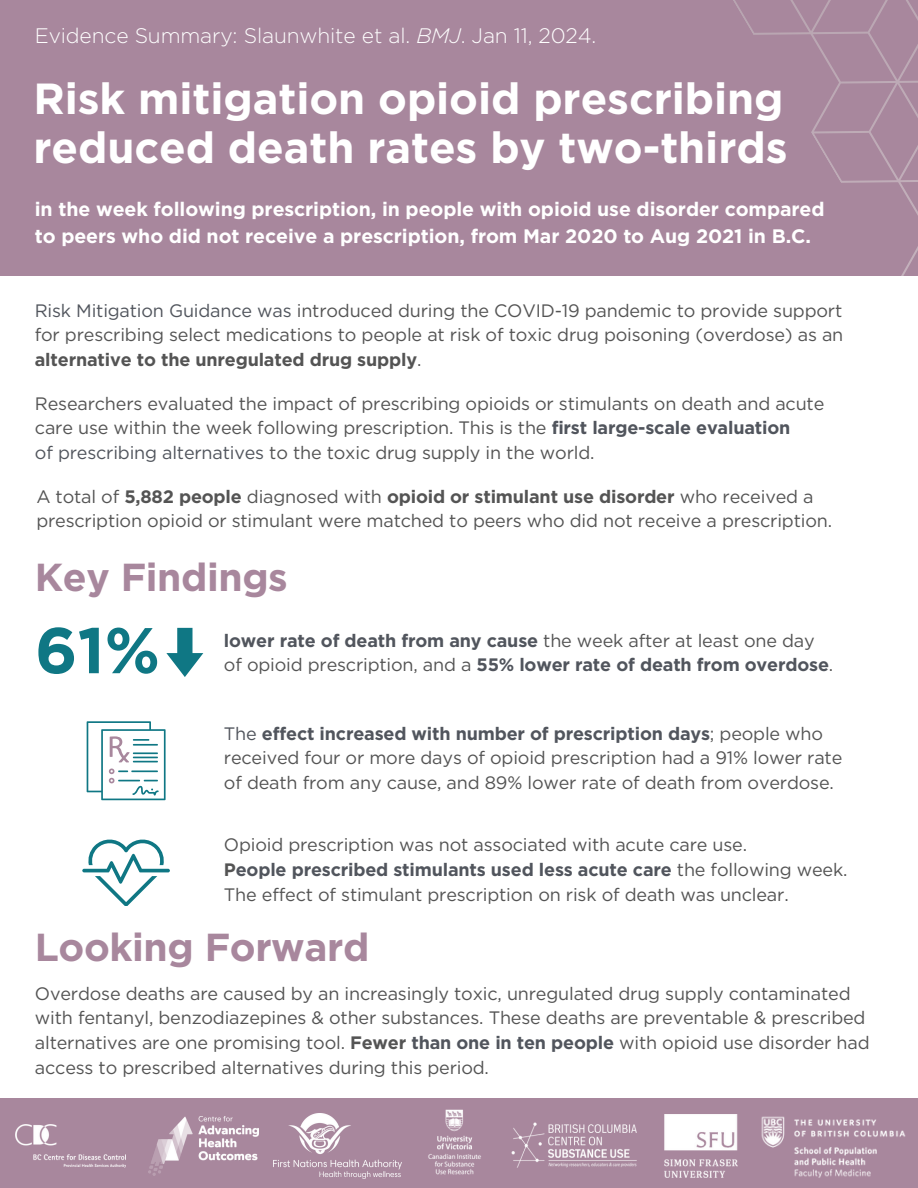
<style>
.page{position:relative;width:918px;height:1188px;background:#fff}
.page>*{position:absolute;margin:0;border:0;box-sizing:border-box;transform-origin:0 0}
.t1{font:700 64.5px "Gotham";color:#0f7784}
.t2{font:700 43.5px/49.5px "Gotham";color:#fff}
.t3{font:700 39px "Gotham";letter-spacing:-.01em;color:#a8879d}
.t4{font:300 21px "Gotham";letter-spacing:-.005em;color:#fff}
.t5{font:700 19.5px "Gotham";letter-spacing:-.005em;color:#fff}
.t6{font:18px/24.8px "Gotham";letter-spacing:-.01em;color:#545454}
.t7{font:700 18px/24.8px "Gotham";letter-spacing:-.01em;color:#51555d}
.s1{font-style:italic}
.s2{color:#51555d}
.s3{font-weight:700}
.s4{font-weight:700;color:#51555d}
.s5{font-weight:400;color:#545454}
</style>
<div class="page">
<div style="left:0;top:0;width:918px;height:276px;background:#a8879d"></div>
<svg style="left:733px;top:0;width:185px;height:276px"></svg>
<div style="left:0;top:1098px;width:918px;height:90px;background:#a8879d"></div>
<img style="left:15px;top:1124px;width:111px;height:43px">
<img style="left:148px;top:1117px;width:110px;height:58px">
<img style="left:761px;top:1116px;width:145px;height:62px">
<img style="left:428px;top:1109px;width:53px;height:66px">
<img style="left:511px;top:1122px;width:126px;height:46px">
<img style="left:664px;top:1114px;width:73px;height:63px">
<img style="left:273px;top:1113px;width:128px;height:66px">
<svg style="left:166px;top:628px;width:37px;height:49px"></svg>
<svg style="left:87px;top:721px;width:78px;height:79px"></svg>
<svg style="left:82px;top:839px;width:88px;height:67px"></svg>
<p class="t4" style="left:35px;top:23px;width:563px">Evidence Summary: Slaunwhite et al. <span class="s1">BMJ</span>. Jan 11, 2024.</p>
<p class="t2" style="left:33px;top:73px;width:756px">Risk mitigation opioid prescribing reduced death rates by two-thirds</p>
<p class="t5" style="left:35px;top:197px;width:791px">in the week following prescription, in people with opioid use disorder compared</p>
<p class="t5" style="left:35px;top:224px;width:778px">to peers who did not receive a prescription, from Mar 2020 to Aug 2021 in B.C.</p>
<p class="t6" style="left:35px;top:298px;width:810px;text-align:justify"><span class="s2">Risk Mitigation Guidance was</span> introduced during the COVID-19 pandemic to provide support for prescribing select medications to people at risk of toxic drug poisoning (overdose) as an <span class="s3">alternative to the unregulated drug supply</span>.</p>
<p class="t6" style="left:35px;top:391px;width:791px">Researchers evaluated the impact of prescribing opioids or stimulants on death and acute</p>
<p class="t6" style="left:35px;top:416px;width:757px">care use within the week following prescription. This is the <span class="s4">first large-scale evaluation</span></p>
<p class="t6" style="left:35px;top:440px;width:561px"><span class="s2">of prescribing alternatives</span> to the toxic drug supply in the world.</p>
<p class="t6" style="left:36px;top:484px;width:797px">A total of <span class="s3">5,882 people</span> diagnosed with <span class="s3">opioid or stimulant use disorder</span> who received a prescription opioid or stimulant were matched to peers who did not receive a prescription.</p>
<p class="t3" style="left:35px;top:553px;width:255px">Key Findings</p>
<p class="t1" style="left:35px;top:611px;width:127px">61%</p>
<p class="t7" style="left:224px;top:628px;width:611px">lower rate of death from any cause <span class="s5">the week after at least one day of opioid prescription, and a</span> 55% lower rate of death from overdose<span class="s5">.</span></p>
<p class="t6" style="left:224px;top:721px;width:620px"><span class="s2">The</span> <span class="s4">effect increased with number of prescription days</span>; people who received four or more days of opioid prescription had a 91% lower rate of death from any cause, and 89% lower rate of death from overdose.</p>
<p class="t6" style="left:224px;top:832px;width:525px">Opioid prescription was not associated with acute care use.</p>
<p class="t6" style="left:224px;top:857px;width:625px"><span class="s3">P</span><span class="s4">eople prescribed stimulants used less acute care</span> the following week.<br>The effect of stimulant prescription on risk of death was unclear.</p>
<p class="t3" style="left:35px;top:924px;width:336px">Looking Forward</p>
<p class="t6" style="left:35px;top:981px;width:836px">Overdose deaths are caused by an increasingly toxic, unregulated drug supply contaminated with fentanyl, benzodiazepines &amp; other substances. These deaths are preventable &amp; prescribed alternatives are one promising tool. <span class="s3">Fewer</span> <span class="s4">than one in ten people</span> with opioid use disorder had access to prescribed alternatives during this period.</p>
</div>
